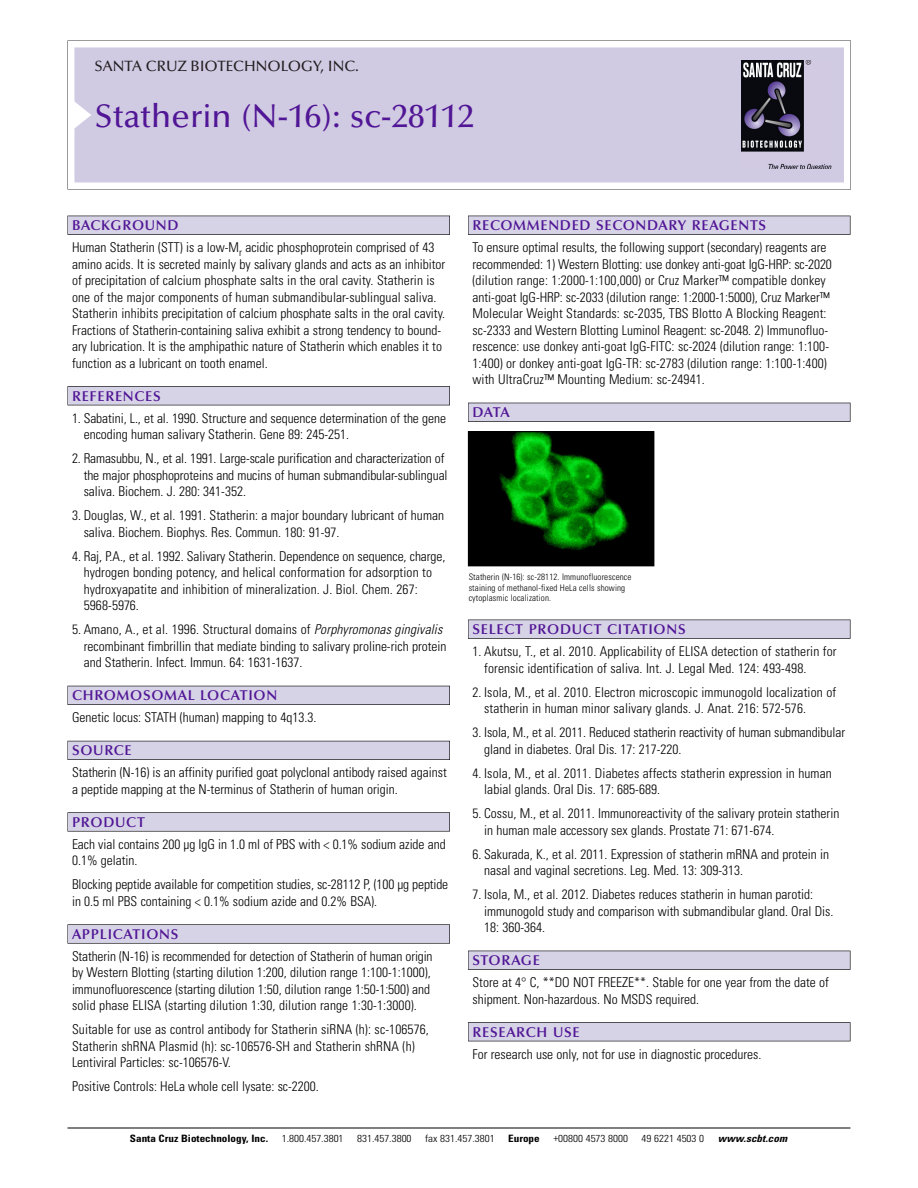
<style>
.page{position:relative;width:918px;height:1188px;background:#fff}
.page>*{position:absolute;margin:0;border:0;box-sizing:border-box;transform-origin:0 0}
.t1{font:500 33px "Optima";color:#511695}
.t2{font:500 15px "Optima";color:#231f20}
.t3{font:600 14.25px "Optima";letter-spacing:.05em;color:#511695}
.t4{font:300 condensed 13.5px/16.5px "Univers";color:#000}
.t5{font:300 condensed 10.2px "Univers";color:#000;scale:1.1 1}
.t6{font:700 condensed 10.2px "Univers";color:#000;scale:1.1 1}
.t7{font:italic 700 condensed 10.2px "Univers";letter-spacing:.005em;color:#000;scale:1.1 1}
.t8{font:300 condensed 9px/10.5px "Univers";letter-spacing:.015em;color:#000}
.s1{font-style:italic}
</style>
<div class="page">
<svg style="left:68px;top:40px;width:783px;height:149px"></svg>
<div style="left:74px;top:47px;width:770px;height:135px;background:#d1cae3"></div>
<img style="left:741px;top:60px;width:90px;height:108px">
<div style="left:68px;top:216px;width:382px;height:19px;background:#525155"></div>
<div style="left:68px;top:216px;width:381px;height:18px;background:#d7d3e7"></div>
<div style="left:68px;top:386px;width:382px;height:19px;background:#525155"></div>
<div style="left:68px;top:387px;width:381px;height:18px;background:#d7d3e7"></div>
<div style="left:68px;top:686px;width:382px;height:19px;background:#525158"></div>
<div style="left:68px;top:686px;width:381px;height:18px;background:#d7d3e7"></div>
<div style="left:68px;top:741px;width:382px;height:19px;background:#54535a"></div>
<div style="left:68px;top:741px;width:381px;height:18px;background:#d7d3e7"></div>
<svg style="left:68px;top:812px;width:382px;height:20px"></svg>
<div style="left:68px;top:813px;width:381px;height:18px;background:#d7d3e7"></div>
<div style="left:68px;top:924px;width:382px;height:20px;background:#626263"></div>
<div style="left:68px;top:925px;width:381px;height:18px;background:#d7d3e7"></div>
<div style="left:468px;top:216px;width:382px;height:19px;background:#525155"></div>
<div style="left:468px;top:216px;width:382px;height:18px;background:#d7d3e7"></div>
<div style="left:468px;top:403px;width:382px;height:19px;background:#515055"></div>
<div style="left:468px;top:403px;width:382px;height:18px;background:#d7d3e7"></div>
<div style="left:468px;top:620px;width:382px;height:19px;background:#545356"></div>
<div style="left:468px;top:620px;width:382px;height:18px;background:#d7d3e7"></div>
<div style="left:468px;top:951px;width:382px;height:19px;background:#525155"></div>
<div style="left:468px;top:951px;width:382px;height:18px;background:#d7d3e7"></div>
<div style="left:468px;top:1022px;width:382px;height:19px;background:#525155"></div>
<div style="left:468px;top:1023px;width:382px;height:18px;background:#d7d3e7"></div>
<hr style="left:68px;top:1128px;width:782px;height:1px;background:#000">
<img style="left:470px;top:433px;width:182px;height:131px">
<div style="left:468px;top:431px;width:186px;height:135px;border:1px solid #000"></div>
<p class="t2" style="left:94px;top:61px;width:266px">SANTA CRUZ BIOTECHNOLOGY, INC.</p>
<h1 class="t1" style="left:94px;top:103px;width:381px">Statherin (N-16): sc-28112</h1>
<p class="t3" style="left:72px;top:219px;width:108px">BACKGROUND</p>
<p class="t4" style="left:72px;top:240px;width:375px">Human Statherin (STT) is a low-M<sub>r</sub> acidic phosphoprotein comprised of 43 amino acids. It is secreted mainly by salivary glands and acts as an inhibitor of precipitation of calcium phosphate salts in the oral cavity. Statherin is one of the major components of human submandibular-sublingual saliva.<br>Statherin inhibits precipitation of calcium phosphate salts in the oral cavity.<br>Fractions of Statherin-containing saliva exhibit a strong tendency to bound&shy;ary lubrication. It is the amphipathic nature of Statherin which enables it to function as a lubricant on tooth enamel.</p>
<p class="t3" style="left:72px;top:390px;width:90px">REFERENCES</p>
<p class="t4" style="left:84px;top:411px;width:364px;text-indent:-12px">1. Sabatini, L., et al. 1990. Structure and sequence determination of the gene encoding human salivary Statherin. Gene 89: 245-251.</p>
<p class="t4" style="left:84px;top:451px;width:365px;text-indent:-12px">2. Ramasubbu, N., et al. 1991. Large-scale purification and characterization of the major phosphoproteins and mucins of human submandibular-sublingual saliva. Biochem. J. 280: 341-352.</p>
<p class="t4" style="left:84px;top:508px;width:362px;text-indent:-12px">3. Douglas, W., et al. 1991. Statherin: a major boundary lubricant of human saliva. Biochem. Biophys. Res. Commun. 180: 91-97.</p>
<p class="t4" style="left:84px;top:549px;width:363px;text-indent:-12px">4. Raj, P.A., et al. 1992. Salivary Statherin. Dependence on sequence, charge, hydrogen bonding potency, and helical conformation for adsorption to hydroxyapatite and inhibition of mineralization. J. Biol. Chem. 267:<br>5968-5976.</p>
<p class="t4" style="left:84px;top:622px;width:364px;text-indent:-12px">5. Amano, A., et al. 1996. Structural domains of <span class="s1">Porphyromonas gingivalis </span>recombinant fimbrillin that mediate binding to salivary proline-rich protein and Statherin. Infect. Immun. 64: 1631-1637.</p>
<p class="t3" style="left:72px;top:690px;width:207px">CHROMOSOMAL LOCATION</p>
<p class="t4" style="left:72px;top:710px;width:246px">Genetic locus: STATH (human) mapping to 4q13.3.</p>
<p class="t3" style="left:72px;top:745px;width:61px">SOURCE</p>
<p class="t4" style="left:72px;top:765px;width:376px">Statherin (N-16) is an affinity purified goat polyclonal antibody raised against a peptide mapping at the N-terminus of Statherin of human origin.</p>
<p class="t3" style="left:72px;top:816px;width:74px">PRODUCT</p>
<p class="t4" style="left:72px;top:837px;width:375px">Each vial contains 200 µg IgG in 1.0 ml of PBS with &lt; 0.1% sodium azide and<br>0.1% gelatin.</p>
<p class="t4" style="left:72px;top:877px;width:378px">Blocking peptide available for competition studies, sc-28112 P, (100 µg peptide in 0.5 ml PBS containing &lt; 0.1% sodium azide and 0.2% BSA).</p>
<p class="t3" style="left:72px;top:928px;width:108px">APPLICATIONS</p>
<p class="t4" style="left:72px;top:949px;width:362px">Statherin (N-16) is recommended for detection of Statherin of human origin by Western Blotting (starting dilution 1:200, dilution range 1:100-1:1000), immunofluorescence (starting dilution 1:50, dilution range 1:50-1:500) and solid phase ELISA (starting dilution 1:30, dilution range 1:30-1:3000).</p>
<p class="t4" style="left:72px;top:1022px;width:358px">Suitable for use as control antibody for Statherin siRNA (h): sc-106576,<br>Statherin shRNA Plasmid (h): sc-106576-SH and Statherin shRNA (h)<br>Lentiviral Particles: sc-106576-V.</p>
<p class="t4" style="left:72px;top:1079px;width:248px">Positive Controls: HeLa whole cell lysate: sc-2200.</p>
<p class="t3" style="left:473px;top:219px;width:295px">RECOMMENDED SECONDARY REAGENTS</p>
<p class="t4" style="left:473px;top:240px;width:361px">To ensure optimal results, the following support (secondary) reagents are recommended: 1) Western Blotting: use donkey anti-goat IgG-HRP: sc-2020 (dilution range: 1:2000-1:100,000) or Cruz Marker™ compatible donkey anti-goat IgG-HRP: sc-2033 (dilution range: 1:2000-1:5000), Cruz Marker™ Molecular Weight Standards: sc-2035, TBS Blotto A Blocking Reagent: sc-2333 and Western Blotting Luminol Reagent: sc-2048. 2) Immunofluo&shy;rescence: use donkey anti-goat IgG-FITC: sc-2024 (dilution range: 1:100- 1:400) or donkey anti-goat IgG-TR: sc-2783 (dilution range: 1:100-1:400) with UltraCruz™ Mounting Medium: sc-24941.</p>
<p class="t3" style="left:473px;top:407px;width:39px">DATA</p>
<p class="t8" style="left:469px;top:573px;width:164px">Statherin (N-16): sc-28112. Immunofluorescence staining of methanol-fixed HeLa cells showing cytoplasmic localization.</p>
<p class="t3" style="left:473px;top:623px;width:215px">SELECT PRODUCT CITATIONS</p>
<p class="t4" style="left:484px;top:644px;width:354px;text-indent:-12px">1. Akutsu, T., et al. 2010. Applicability of ELISA detection of statherin for forensic identification of saliva. Int. J. Legal Med. 124: 493-498.</p>
<p class="t4" style="left:484px;top:685px;width:354px;text-indent:-12px">2. Isola, M., et al. 2010. Electron microscopic immunogold localization of statherin in human minor salivary glands. J. Anat. 216: 572-576.</p>
<p class="t4" style="left:484px;top:725px;width:362px;text-indent:-12px">3. Isola, M., et al. 2011. Reduced statherin reactivity of human submandibular gland in diabetes. Oral Dis. 17: 217-220.</p>
<p class="t4" style="left:484px;top:766px;width:349px;text-indent:-12px">4. Isola, M., et al. 2011. Diabetes affects statherin expression in human labial glands. Oral Dis. 17: 685-689.</p>
<p class="t4" style="left:484px;top:806px;width:357px;text-indent:-12px">5. Cossu, M., et al. 2011. Immunoreactivity of the salivary protein statherin in human male accessory sex glands. Prostate 71: 671-674.</p>
<p class="t4" style="left:484px;top:847px;width:346px;text-indent:-12px">6. Sakurada, K., et al. 2011. Expression of statherin mRNA and protein in nasal and vaginal secretions. Leg. Med. 13: 309-313.</p>
<p class="t4" style="left:484px;top:887px;width:351px;text-indent:-12px">7. Isola, M., et al. 2012. Diabetes reduces statherin in human parotid: immunogold study and comparison with submandibular gland. Oral Dis.<br>18: 360-364.</p>
<p class="t3" style="left:473px;top:954px;width:69px">STORAGE</p>
<p class="t4" style="left:473px;top:975px;width:358px">Store at 4° C, **DO NOT FREEZE**. Stable for one year from the date of shipment. Non-hazardous. No MSDS required.</p>
<p class="t3" style="left:473px;top:1026px;width:109px">RESEARCH USE</p>
<p class="t4" style="left:473px;top:1047px;width:290px">For research use only, not for use in diagnostic procedures.</p>
<p class="t6" style="left:130px;top:1135px;width:127px">Santa Cruz Biotechnology, Inc.</p>
<p class="t5" style="left:282px;top:1135px;width:58px">1.800.457.3801</p>
<p class="t5" style="left:357px;top:1135px;width:51px">831.457.3800</p>
<p class="t5" style="left:425px;top:1135px;width:65px">fax 831.457.3801</p>
<p class="t6" style="left:508px;top:1135px;width:30px">Europe</p>
<p class="t5" style="left:553px;top:1135px;width:69px">+00800 4573 8000</p>
<p class="t5" style="left:642px;top:1135px;width:58px">49 6221 4503 0</p>
<p class="t7" style="left:718px;top:1135px;width:64px">www.scbt.com</p>
</div>
